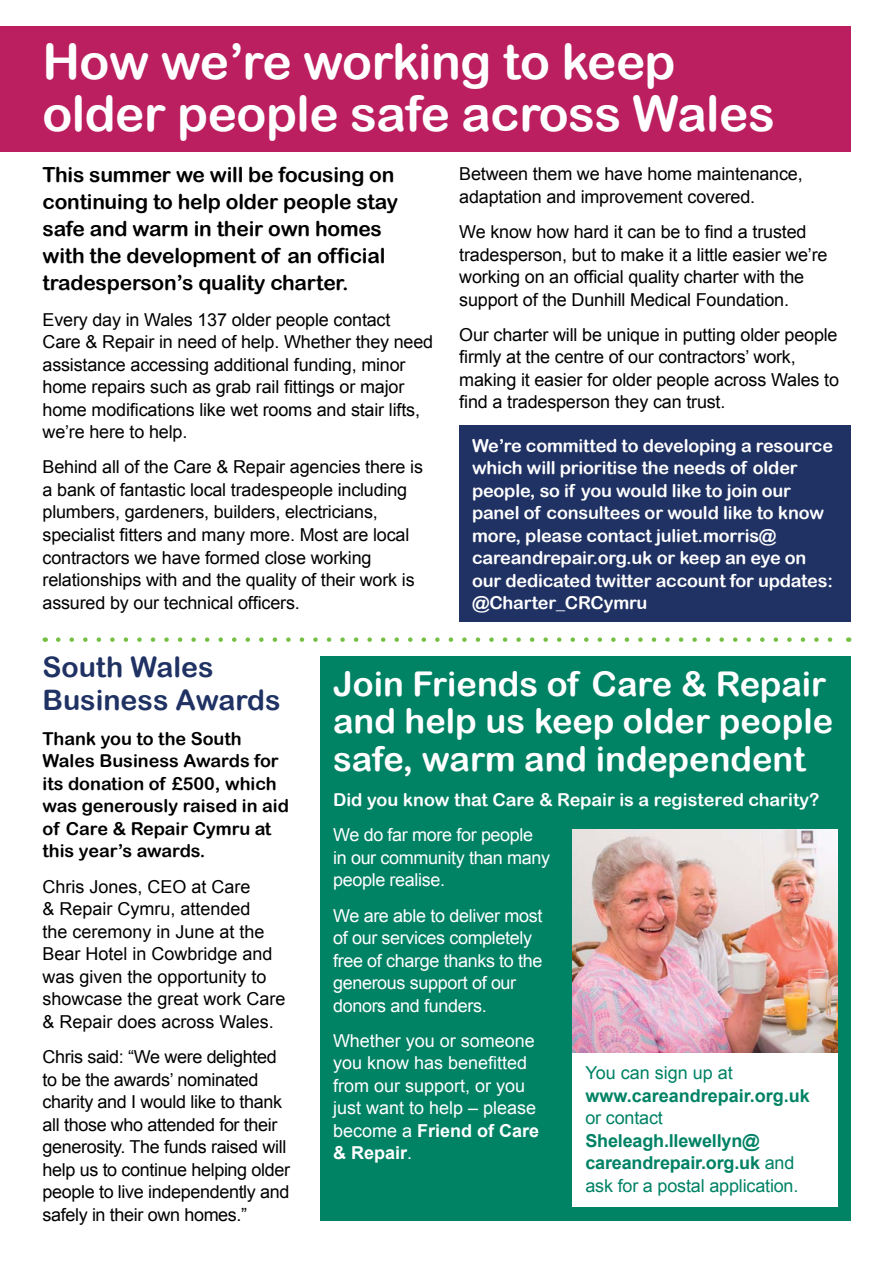
<style>
.page{position:relative;width:893px;height:1263px;background:#fff}
.page>*{position:absolute;margin:0;border:0;box-sizing:border-box;transform-origin:0 0}
.t1{font:49.05px/52.5px "Arial Rounded MT Bold";letter-spacing:-.01em;color:#fff}
.t2{font:34.2px/37.5px "Arial Rounded MT Bold";color:#fff}
.t3{font:28.2px/33px "Arial Rounded MT Bold";color:#203264}
.t4{font:20.85px/27px "Arial Rounded MT Bold";letter-spacing:-.01em;color:#000}
.t5{font:17.85px/22.5px "Arial";letter-spacing:-.01em;color:#000}
.t6{font:17.85px/22.5px "Arial Rounded MT Bold";letter-spacing:-.01em;color:#fff}
.t7{font:17.85px/22.5px "Arial";letter-spacing:-.02em;color:#fff}
.t8{font:17.85px/22.5px "Arial Rounded MT Bold";color:#000}
.t9{font:17.85px/22.5px "Arial";color:#fff}
.t10{font:700 17.85px/22.5px "Arial";letter-spacing:-.01em;color:#008265}
.t11{font:17.85px "Arial";letter-spacing:-.005em;color:#008265}
.s1{font-weight:700}
.s2{font-weight:400}
</style>
<div class="page">
<div style="left:0;top:26px;width:850px;height:126px;background:#bb1f5f"></div>
<div style="left:459px;top:426px;width:391px;height:196px;background:#203264"></div>
<svg style="left:58px;top:637px;width:775px;height:5px"></svg>
<div style="left:320px;top:656px;width:530px;height:564px;background:#008265"></div>
<img style="left:573px;top:829px;width:265px;height:224px">
<div style="left:573px;top:1053px;width:265px;height:153px;background:#fff"></div>
<h1 class="t1" style="left:43px;top:34px;width:734px">How we’re working to keep older people safe across Wales</h1>
<p class="t4" style="left:43px;top:161px;width:357px">This summer we will be focusing on continuing to help older people stay safe and warm in their own homes with the development of an official tradesperson’s quality charter.</p>
<p class="t5" style="left:43px;top:308px;width:392px">Every day in Wales 137 older people contact Care &amp; Repair in need of help. Whether they need assistance accessing additional funding, minor home repairs such as grab rail fittings or major home modifications like wet rooms and stair lifts, we’re here to help.</p>
<p class="t5" style="left:43px;top:456px;width:382px">Behind all of the Care &amp; Repair agencies there is a bank of fantastic local tradespeople including plumbers, gardeners, builders, electricians, specialist fitters and many more. Most are local contractors we have formed close working relationships with and the quality of their work is assured by our technical officers.</p>
<p class="t5" style="left:459px;top:163px;width:345px">Between them we have home maintenance, adaptation and improvement covered.</p>
<p class="t5" style="left:459px;top:221px;width:370px">We know how hard it can be to find a trusted tradesperson, but to make it a little easier we’re working on an official quality charter with the support of the Dunhill Medical Foundation.</p>
<p class="t5" style="left:459px;top:323px;width:381px">Our charter will be unique in putting older people firmly at the centre of our contractors’ work, making it easier for older people across Wales to find a tradesperson they can trust.</p>
<p class="t6" style="left:472px;top:434px;width:362px">We’re committed to developing a resource which will prioritise the needs of older people, so if you would like to join our panel of consultees or would like to know more, please contact juliet.morris@ careandrepair.org.uk or keep an eye on our dedicated twitter account for updates: @Charter_CRCymru</p>
<h3 class="t3" style="left:43px;top:650px;width:239px">South Wales<br>Business Awards</h3>
<p class="t8" style="left:43px;top:727px;width:248px">Thank you to the South<br>Wales Business Awards for its donation of £500, which was generously raised in aid of Care &amp; Repair Cymru at this year’s awards.</p>
<p class="t5" style="left:43px;top:875px;width:245px">Chris Jones, CEO at Care<br>&amp; Repair Cymru, attended<br>the ceremony in June at the<br>Bear Hotel in Cowbridge and was given the opportunity to showcase the great work Care &amp; Repair does across Wales.</p>
<p class="t5" style="left:43px;top:1046px;width:249px">Chris said: “We were delighted to be the awards’ nominated charity and I would like to thank all those who attended for their generosity. The funds raised will help us to continue helping older people to live independently and safely in their own homes.”</p>
<h2 class="t2" style="left:333px;top:664px;width:502px">Join Friends of Care &amp; Repair and help us keep older people safe, warm and independent</h2>
<p class="t6" style="left:333px;top:788px;width:488px">Did you know that Care &amp; Repair is a registered charity?</p>
<p class="t7" style="left:333px;top:824px;width:219px">We do far more for people in our community than many people realise.</p>
<p class="t7" style="left:333px;top:904px;width:211px">We are able to deliver most of our services completely free of charge thanks to the generous support of our donors and funders.</p>
<p class="t9" style="left:333px;top:1029px;width:208px">Whether you or someone you know has benefitted from our support, or you just want to help – please become a <span class="s1">Friend of Care &amp; Repair</span>.</p>
<p class="t11" style="left:585px;top:1061px;width:149px">You can sign up at</p>
<p class="t10" style="left:585px;top:1085px;width:226px">www.careandrepair.org.uk</p>
<p class="t11" style="left:585px;top:1106px;width:79px">or contact</p>
<p class="t10" style="left:585px;top:1130px;width:215px">Sheleagh.llewellyn@ careandrepair.org.uk <span class="s2">and ask for a postal application.</span></p>
</div>
